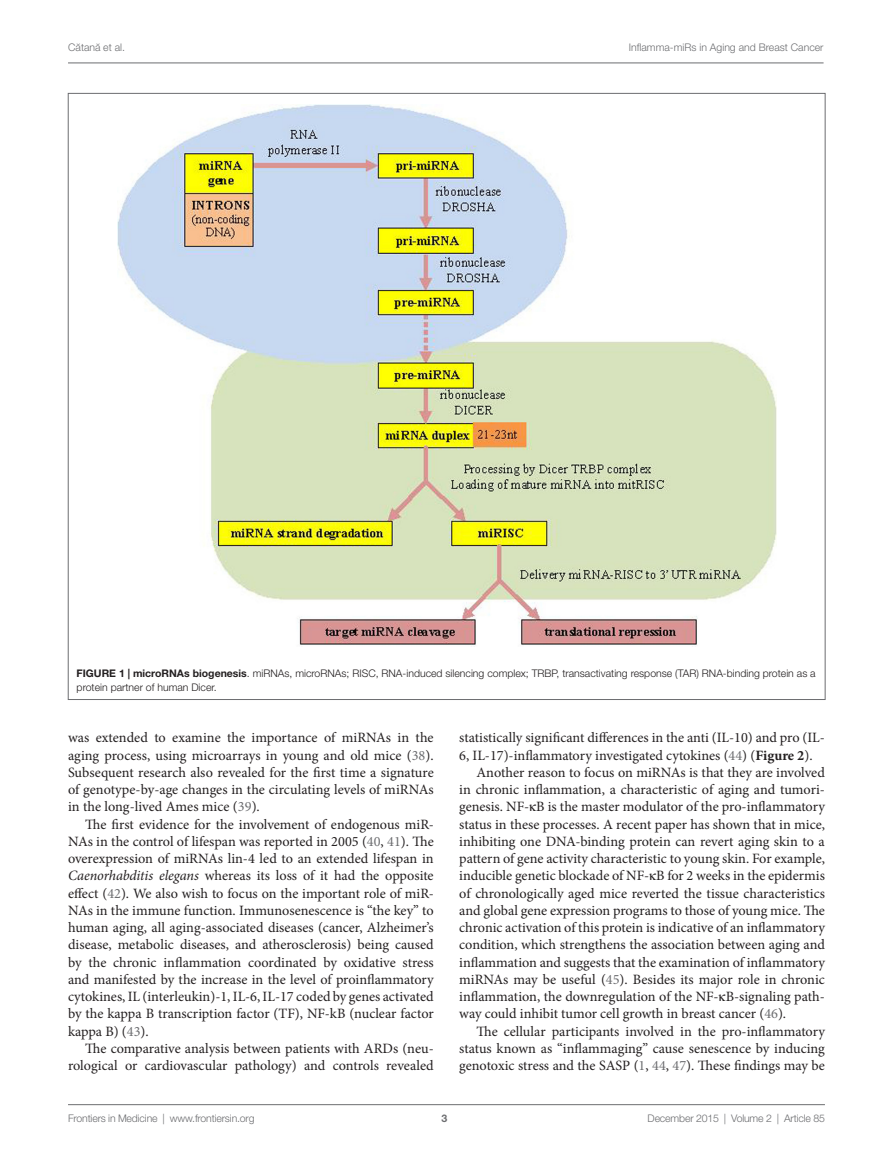
<style>
.page{position:relative;width:893px;height:1170px;background:#fff}
.page>*{position:absolute;margin:0;border:0;box-sizing:border-box;transform-origin:0 0}
.t1{font:14.25px/17.2px "Minion Pro";color:#231f20;text-align:justify}
.t2{font:300 10.5px/14.2px "Helvetica Neue LT Std";color:#231f20}
.t3{font:300 10.5px "Helvetica Neue LT Std";letter-spacing:-.015em;color:#6c6d70}
.t4{font:700 10.5px "Helvetica Neue LT Std";color:#6c6d70}
.s1{font-weight:700}
.s2{color:#6c6d70}
.s3{font-style:italic}
.s4{font-family:"STIX General"}
</style>
<div class="page">
<img style="left:117px;top:105px;width:659px;height:540px">
<hr style="left:68px;top:1104px;width:757px;height:1px;background:#6c6d70">
<hr style="left:68px;top:63px;width:756px;height:1px;background:#6c6d70">
<p class="t3" style="left:68px;top:41px;width:58px">Ca˘ tana˘ et al.</p>
<p class="t3" style="left:629px;top:41px;width:196px">Inflamma-miRs in Aging and Breast Cancer</p>
<p class="t2" style="left:77px;top:665px;width:741px"><span class="s1">FIGURE 1 | microRNAs biogenesis</span>. miRNAs, microRNAs; RISC, RNA-induced silencing complex; TRBP, transactivating response (TAR) RNA-binding protein as a protein partner of human Dicer.</p>
<p class="t1" style="left:68px;top:729px;width:367px">was extended to examine the importance of miRNAs in the aging process, using microarrays in young and old mice (<span class="s2">38</span>).<br>Subsequent research also revealed for the first time a signature of genotype-by-age changes in the circulating levels of miRNAs in the long-lived Ames mice (<span class="s2">39</span>).</p>
<p class="t1" style="left:68px;top:815px;width:367px;text-indent:17px">The first evidence for the involvement of endogenous miR-NAs in the control of lifespan was reported in 2005 (<span class="s2">40</span>, <span class="s2">41</span>). The overexpression of miRNAs lin-4 led to an extended lifespan in <span class="s3">Caenorhabditis elegans</span> whereas its loss of it had the opposite effect (<span class="s2">42</span>). We also wish to focus on the important role of miR-NAs in the immune function. Immunosenescence is “the key” to human aging, all aging-associated diseases (cancer, Alzheimer’s disease, metabolic diseases, and atherosclerosis) being caused by the chronic inflammation coordinated by oxidative stress and manifested by the increase in the level of proinflammatory cytokines, IL (interleukin)-1, IL-6, IL-17 coded by genes activated by the kappa B transcription factor (TF), NF-kB (nuclear factor kappa B) (<span class="s2">43</span>).</p>
<p class="t1" style="left:68px;top:1039px;width:367px;text-align:right">The comparative analysis between patients with ARDs (neu&shy;rological or cardiovascular pathology) and controls revealed</p>
<p class="t1" style="left:459px;top:729px;width:367px">statistically significant differences in the anti (IL-10) and pro (IL-</p>
<p class="t1" style="left:459px;top:746px;width:355px">6, IL-17)-inflammatory investigated cytokines (<span class="s2">44</span>) (<span class="s1">Figure 2</span>).</p>
<p class="t1" style="left:476px;top:763px;width:350px">Another reason to focus on miRNAs is that they are involved</p>
<p class="t1" style="left:459px;top:780px;width:367px">in chronic inflammation, a characteristic of aging and tumori-</p>
<p class="t1" style="left:459px;top:798px;width:367px">genesis. NF-<span class="s4">κ</span>B is the master modulator of the pro-inflammatory</p>
<p class="t1" style="left:459px;top:815px;width:367px">status in these processes. A recent paper has shown that in mice,</p>
<p class="t1" style="left:459px;top:832px;width:367px">inhibiting one DNA-binding protein can revert aging skin to a</p>
<p class="t1" style="left:459px;top:849px;width:367px">pattern of gene activity characteristic to young skin. For example,</p>
<p class="t1" style="left:459px;top:867px;width:367px">inducible genetic blockade of NF-<span class="s4">κ</span>B for 2 weeks in the epidermis</p>
<p class="t1" style="left:459px;top:884px;width:367px">of chronologically aged mice reverted the tissue characteristics</p>
<p class="t1" style="left:459px;top:901px;width:367px">and global gene expression programs to those of young mice. The</p>
<p class="t1" style="left:459px;top:918px;width:367px">chronic activation of this protein is indicative of an inflammatory</p>
<p class="t1" style="left:459px;top:936px;width:367px">condition, which strengthens the association between aging and</p>
<p class="t1" style="left:459px;top:953px;width:367px">inflammation and suggests that the examination of inflammatory</p>
<p class="t1" style="left:459px;top:970px;width:367px">miRNAs may be useful (<span class="s2">45</span>). Besides its major role in chronic</p>
<p class="t1" style="left:459px;top:987px;width:367px">inflammation, the downregulation of the NF-<span class="s4">κ</span>B-signaling path-</p>
<p class="t1" style="left:459px;top:1005px;width:328px">way could inhibit tumor cell growth in breast cancer (<span class="s2">46</span>).</p>
<p class="t1" style="left:476px;top:1022px;width:350px">The cellular participants involved in the pro-inflammatory</p>
<p class="t1" style="left:459px;top:1039px;width:367px">status known as “inflammaging” cause senescence by inducing</p>
<p class="t1" style="left:459px;top:1056px;width:367px">genotoxic stress and the SASP (<span class="s2">1</span>, <span class="s2">44</span>, <span class="s2">47</span>). These findings may be</p>
<p class="t3" style="left:68px;top:1111px;width:188px">Frontiers in Medicine | www.frontiersin.org</p>
<p class="t4" style="left:441px;top:1111px;width:7px">3</p>
<p class="t3" style="left:648px;top:1111px;width:179px">December 2015 | Volume 2 | Article 85</p>
</div>
